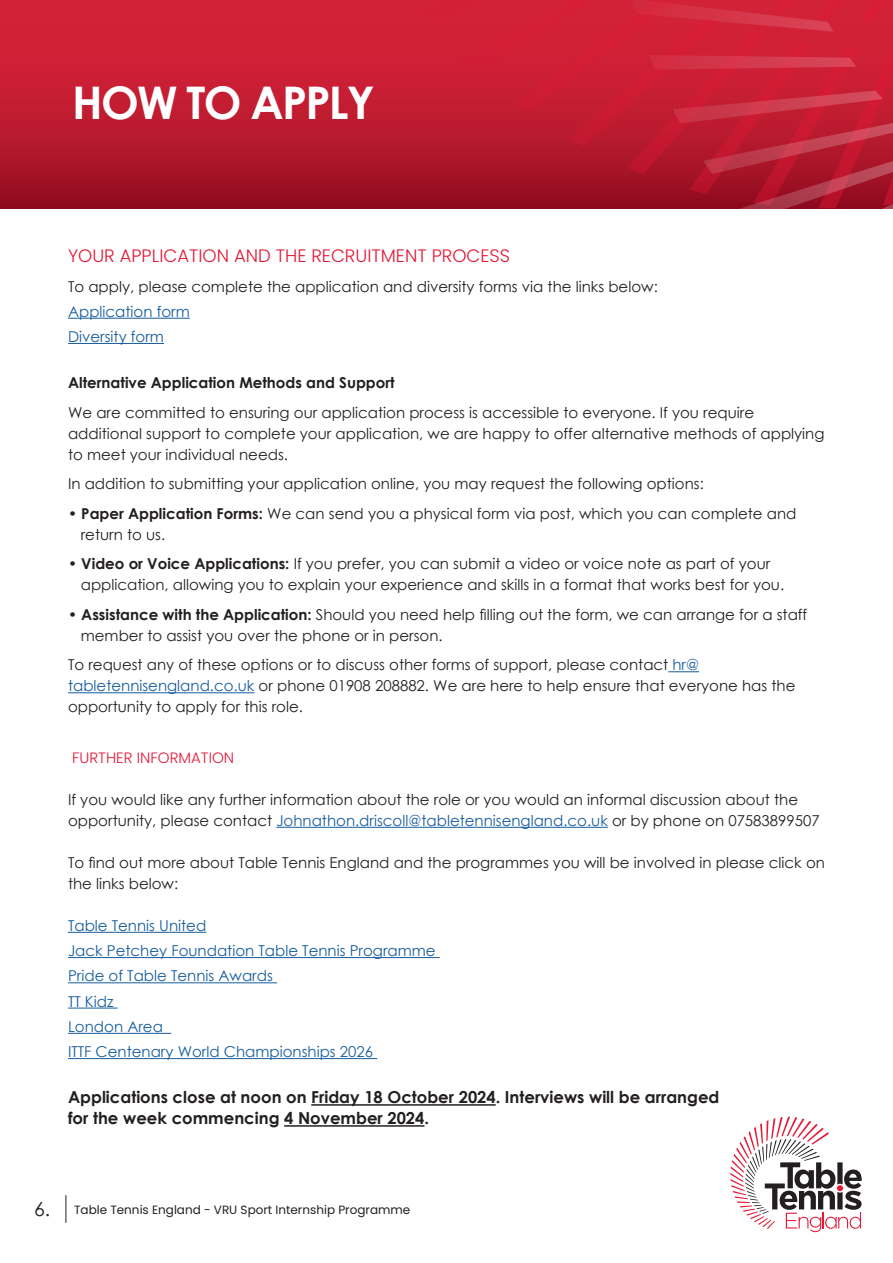
<style>
.page{position:relative;width:893px;height:1263px;background:#fff}
.page>*{position:absolute;margin:0;border:0;box-sizing:border-box;transform-origin:0 0}
.t1{font:700 45px "Century Gothic";letter-spacing:-.04em;color:#fff}
.t2{font:300 18px "Poppins";color:#e51836}
.t3{font:700 16.5px "Century Gothic";color:#231f20}
.t4{font:15px/21px "Century Gothic";color:#231f20}
.t5{font:15px "Century Gothic";color:#175d9e}
.t6{font:700 15px "Century Gothic";color:#231f20}
.t7{font:300 15px "Poppins";color:#e51836}
.t8{font:12px "Poppins";color:#231f20}
.s1{font-weight:700}
.s2{color:#175d9e}
.s3{font-family:"Century Gothic";font-size:19.5px}
</style>
<div class="page">
<svg style="left:730px;top:1117px;width:132px;height:115px"></svg>
<svg style="left:66px;top:1195px;width:1px;height:28px"></svg>
<div style="left:0;top:0;width:893px;height:208px;background:linear-gradient(to bottom,#df263c,#9c1024)"></div>
<svg style="left:331px;top:0;width:291px;height:208px;background:#bd1a2f"></svg>
<hr style="left:68px;top:318px;width:122px;height:1px;background:#175d9e">
<hr style="left:68px;top:343px;width:96px;height:1px;background:#175d9e">
<hr style="left:668px;top:671px;width:31px;height:1px;background:#175d9e">
<hr style="left:68px;top:692px;width:186px;height:1px;background:#175d9e">
<hr style="left:276px;top:827px;width:332px;height:1px;background:#175d9e">
<hr style="left:68px;top:932px;width:138px;height:1px;background:#175d9e">
<hr style="left:68px;top:957px;width:372px;height:1px;background:#175d9e">
<hr style="left:68px;top:982px;width:209px;height:1px;background:#175d9e">
<hr style="left:68px;top:1008px;width:50px;height:1px;background:#175d9e">
<hr style="left:68px;top:1033px;width:103px;height:1px;background:#175d9e">
<hr style="left:68px;top:1058px;width:309px;height:1px;background:#175d9e">
<hr style="left:311px;top:1104px;width:185px;height:2px;background:#231f20">
<hr style="left:284px;top:1125px;width:140px;height:2px;background:#231f20">
<svg style="left:622px;top:0;width:271px;height:209px;background:#c12035"></svg>
<p class="t1" style="left:72px;top:69px;width:304px">HOW TO APPLY</p>
<p class="t2" style="left:68px;top:245px;width:444px">YOUR APPLICATION AND THE RECRUITMENT PROCESS</p>
<p class="t4" style="left:68px;top:275px;width:591px">To apply, please complete the application and diversity forms via the links below:</p>
<p class="t5" style="left:68px;top:301px;width:123px">Application form</p>
<p class="t5" style="left:68px;top:326px;width:97px">Diversity form</p>
<p class="t6" style="left:68px;top:371px;width:328px">Alternative Application Methods and Support</p>
<p class="t4" style="left:68px;top:402px;width:758px">We are committed to ensuring our application process is accessible to everyone. If you require additional support to complete your application, we are happy to offer alternative methods of applying to meet your individual needs.</p>
<p class="t4" style="left:68px;top:473px;width:637px">In addition to submitting your application online, you may request the following options:</p>
<p class="t4" style="left:81px;top:503px;width:717px;text-indent:-13px">• <span class="s1">Paper Application Forms:</span> We can send you a physical form via post, which you can complete and return to us.</p>
<p class="t4" style="left:81px;top:553px;width:705px;text-indent:-13px">• <span class="s1">Video or Voice Applications:</span> If you prefer, you can submit a video or voice note as part of your application, allowing you to explain your experience and skills in a format that works best for you.</p>
<p class="t4" style="left:81px;top:604px;width:728px;text-indent:-13px">• <span class="s1">Assistance with the Application:</span> Should you need help filling out the form, we can arrange for a staff member to assist you over the phone or in person.</p>
<p class="t4" style="left:68px;top:654px;width:729px">To request any of these options or to discuss other forms of support, please contact <span class="s2">hr@ tabletennisengland.co.uk</span> or phone 01908 208882. We are here to help ensure that everyone has the opportunity to apply for this role.</p>
<p class="t7" style="left:72px;top:749px;width:164px">FURTHER INFORMATION</p>
<p class="t4" style="left:68px;top:789px;width:753px">If you would like any further information about the role or you would an informal discussion about the opportunity, please contact <span class="s2">Johnathon.driscoll@tabletennisengland.co.uk</span> or by phone on 07583899507</p>
<p class="t4" style="left:68px;top:852px;width:758px">To find out more about Table Tennis England and the programmes you will be involved in please click on the links below:</p>
<p class="t5" style="left:68px;top:915px;width:140px">Table Tennis United</p>
<p class="t5" style="left:68px;top:940px;width:369px">Jack Petchey Foundation Table Tennis Programme</p>
<p class="t5" style="left:68px;top:965px;width:206px">Pride of Table Tennis Awards</p>
<p class="t5" style="left:68px;top:991px;width:47px">TT Kidz</p>
<p class="t5" style="left:68px;top:1016px;width:96px">London Area</p>
<p class="t5" style="left:68px;top:1041px;width:307px">ITTF Centenary World Championships 2026</p>
<p class="t3" style="left:68px;top:1085px;width:653px">Applications close at noon on Friday 18 October 2024. Interviews will be arranged</p>
<p class="t3" style="left:68px;top:1106px;width:363px">for the week commencing 4 November 2024.</p>
<p class="t8" style="left:34px;top:1203px;width:378px"><span class="s3">6.</span> Table Tennis England - VRU Sport Internship Programme</p>
</div>
